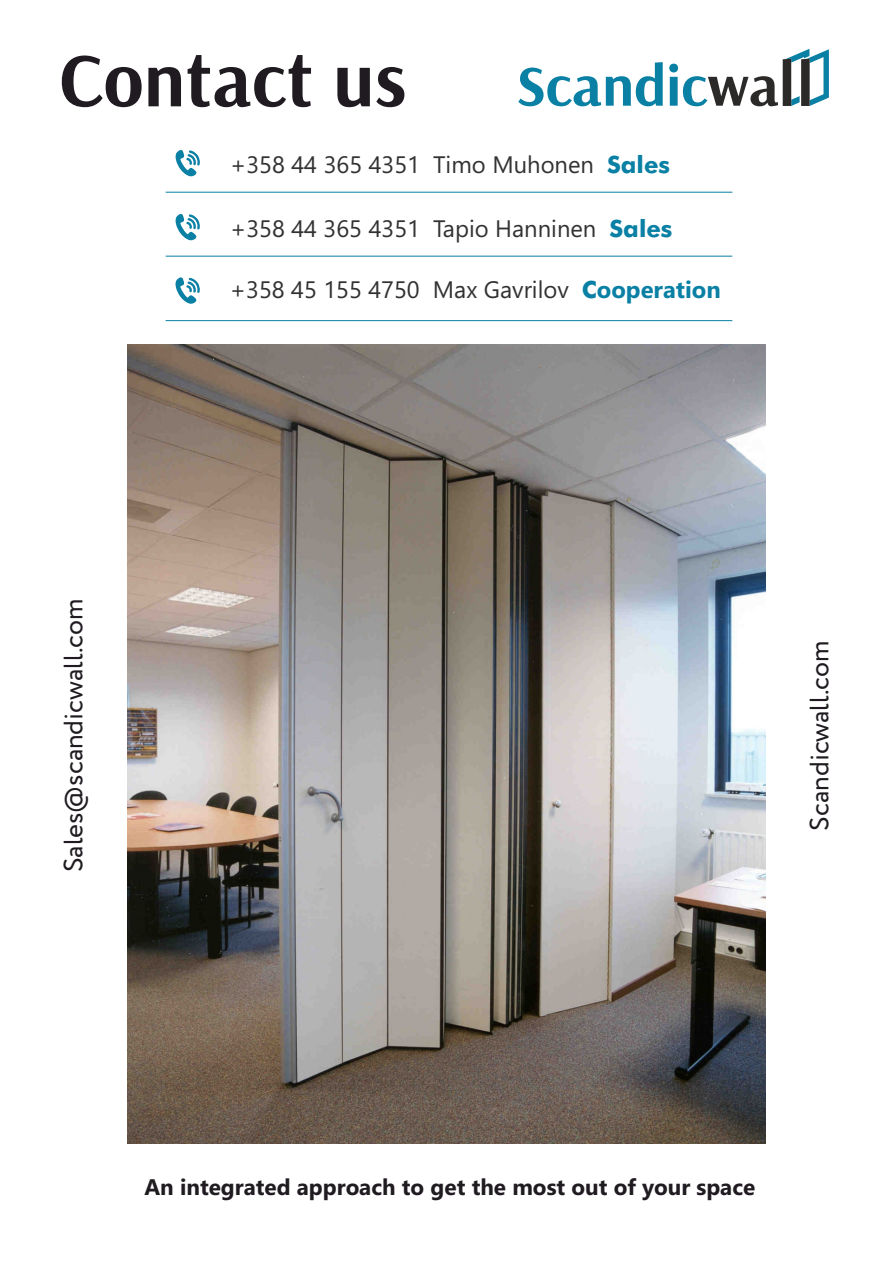
<style>
.page{position:relative;width:893px;height:1263px;background:#fff}
.page>*{position:absolute;margin:0;border:0;box-sizing:border-box;transform-origin:0 0}
.t1{font:700 76.95px "Arsenal";color:#1f1b20}
.t2{font:26.55px "Circe";color:#1f1b20}
.t3{font:23.85px "Segoe UI";color:#323232}
.t4{font:23.85px "Gadugi";color:#323232}
.t5{font:700 22.5px "Segoe UI";color:#1f1b20}
.s1{font-family:"Gadugi"}
.s2{font-family:"Futura BT";font-weight:700;color:#0980a4}
.s3{font-family:"Segoe UI"}
.s4{font-family:"Segoe UI";font-weight:700;color:#0980a4}
</style>
<div class="page">
<svg style="left:518px;top:49px;width:311px;height:57px"></svg>
<img style="left:127px;top:345px;width:638px;height:799px">
<hr style="left:166px;top:192px;width:566px;height:1px;background:#0980a4">
<svg style="left:175px;top:150px;width:25px;height:26px"></svg>
<svg style="left:175px;top:277px;width:25px;height:27px"></svg>
<hr style="left:166px;top:320px;width:566px;height:1px;background:#0980a4">
<hr style="left:166px;top:256px;width:566px;height:1px;background:#0980a4">
<svg style="left:175px;top:214px;width:25px;height:26px"></svg>
<h1 class="t1" style="left:59px;top:29px;width:349px">Contact us</h1>
<p class="t3" style="left:230px;top:156px;width:441px"><span class="s1">+358 4</span>4 365 4<span class="s1">3</span>51 Timo Muhonen <span class="s2">Sales</span></p>
<p class="t3" style="left:230px;top:220px;width:444px"><span class="s1">+358 4</span>4 365 4<span class="s1">3</span>51 Tapio Hanninen <span class="s2">Sales</span></p>
<p class="t4" style="left:230px;top:281px;width:492px">+358 4<span class="s3">5 155 4750</span> Max Gavrilov <span class="s2">C</span><span class="s4">ooperation</span></p>
<p class="t2" style="left:62px;top:872px;width:275px;rotate:-90deg">Sales@scandicwall.com</p>
<p class="t2" style="left:808px;top:831px;width:191px;rotate:-90deg">Scandicwall.com</p>
<p class="t5" style="left:144px;top:1178px;width:612px">An integrated approach to get the most out of your space</p>
</div>
